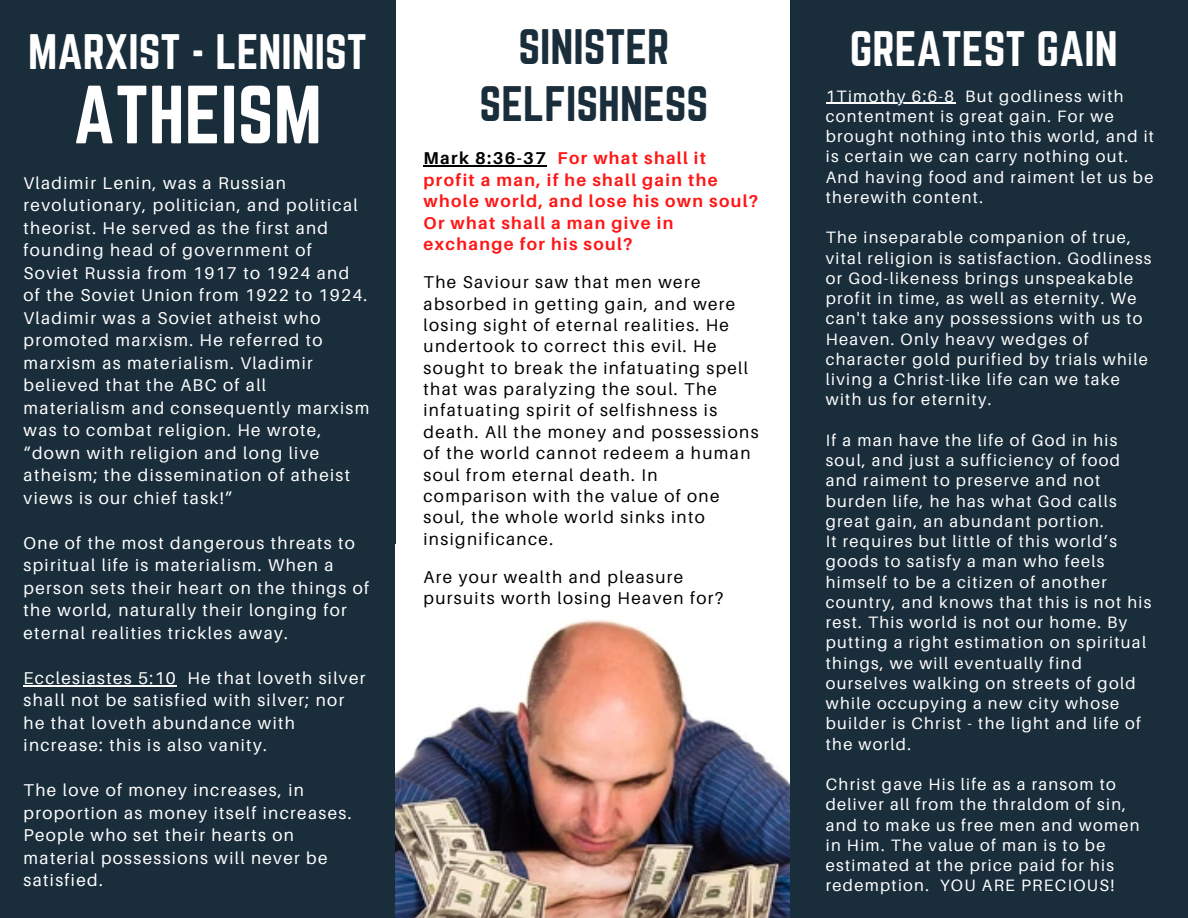
<style>
.page{position:relative;width:1188px;height:918px;background:#1a2d3b}
.page>*{position:absolute;margin:0;border:0;box-sizing:border-box;transform-origin:0 0}
.t1{font:72.15px "Norwester";color:#fff}
.t2{font:43.65px "Norwester";color:#fff}
.t3{font:43.65px/57.3px "Norwester";color:#1a2d3b;text-align:center}
.t4{font:17.1px/22.5px "Aileron";letter-spacing:.08em;color:#fff}
.t5{font:17.1px/21.3px "Aileron";letter-spacing:.08em;color:#000}
.t6{font:700 17.1px/21.3px "Aileron";letter-spacing:.08em;color:#ff1616}
.t7{font:16.5px/20.2px "Aileron";letter-spacing:.08em;color:#fff}
.s1{color:#000}
</style>
<div class="page">
<div style="left:396px;top:0;width:394px;height:918px;background:#fff"></div>
<img style="left:396px;top:620px;width:394px;height:298px">
<hr style="left:424px;top:166px;width:123px;height:1px;background:#000">
<hr style="left:24px;top:685px;width:153px;height:1px;background:#fff">
<hr style="left:826px;top:103px;width:129px;height:1px;background:#fff">
<h2 class="t2" style="left:28px;top:25px;width:340px">MARXIST - LENINIST</h2>
<h1 class="t1" style="left:73px;top:71px;width:250px">ATHEISM</h1>
<p class="t4" style="left:24px;top:171px;width:347px">Vladimir Lenin, was a Russian revolutionary, politician, and political theorist. He served as the first and founding head of government of Soviet Russia from 1917 to 1924 and of the Soviet Union from 1922 to 1924.<br>Vladimir was a Soviet atheist who promoted marxism. He referred to marxism as materialism. Vladimir believed that the ABC of all materialism and consequently marxism was to combat religion. He wrote, “down with religion and long live atheism; the dissemination of atheist views is our chief task!”</p>
<p class="t4" style="left:24px;top:531px;width:347px">One of the most dangerous threats to spiritual life is materialism. When a person sets their heart on the things of the world, naturally their longing for eternal realities trickles away.</p>
<p class="t4" style="left:24px;top:666px;width:343px">Ecclesiastes 5:10 He that loveth silver shall not be satisfied with silver; nor he that loveth abundance with increase: this is also vanity.</p>
<p class="t4" style="left:24px;top:779px;width:329px">The love of money increases, in proportion as money itself increases.<br>People who set their hearts on material possessions will never be satisfied.</p>
<h2 class="t3" style="left:480px;top:18px;width:230px">SINISTER<br>SELFISHNESS</h2>
<p class="t6" style="left:424px;top:147px;width:336px"><span class="s1">Mark 8:36-37</span> For what shall it profit a man, if he shall gain the whole world, and lose his own soul?<br>Or what shall a man give in exchange for his soul?</p>
<p class="t5" style="left:424px;top:271px;width:336px">The Saviour saw that men were absorbed in getting gain, and were losing sight of eternal realities. He undertook to correct this evil. He sought to break the infatuating spell that was paralyzing the soul. The infatuating spirit of selfishness is death. All the money and possessions of the world cannot redeem a human soul from eternal death. In comparison with the value of one soul, the whole world sinks into insignificance.</p>
<p class="t5" style="left:424px;top:566px;width:301px">Are your wealth and pleasure pursuits worth losing Heaven for?</p>
<h2 class="t2" style="left:850px;top:22px;width:270px">GREATEST GAIN</h2>
<p class="t7" style="left:826px;top:86px;width:330px">1Timothy 6:6-8 But godliness with contentment is great gain. For we brought nothing into this world, and it is certain we can carry nothing out.<br>And having food and raiment let us be therewith content.</p>
<p class="t7" style="left:826px;top:227px;width:327px">The inseparable companion of true, vital religion is satisfaction. Godliness or God-likeness brings unspeakable profit in time, as well as eternity. We can't take any possessions with us to Heaven. Only heavy wedges of character gold purified by trials while living a Christ-like life can we take with us for eternity.</p>
<p class="t7" style="left:826px;top:430px;width:327px">If a man have the life of God in his soul, and just a sufficiency of food and raiment to preserve and not burden life, he has what God calls great gain, an abundant portion.<br>It requires but little of this world’s goods to satisfy a man who feels himself to be a citizen of another country, and knows that this is not his rest. This world is not our home. By putting a right estimation on spiritual things, we will eventually find ourselves walking on streets of gold while occupying a new city whose builder is Christ - the light and life of the world.</p>
<p class="t7" style="left:826px;top:774px;width:315px">Christ gave His life as a ransom to deliver all from the thraldom of sin, and to make us free men and women in Him. The value of man is to be estimated at the price paid for his redemption. YOU ARE PRECIOUS!</p>
</div>
